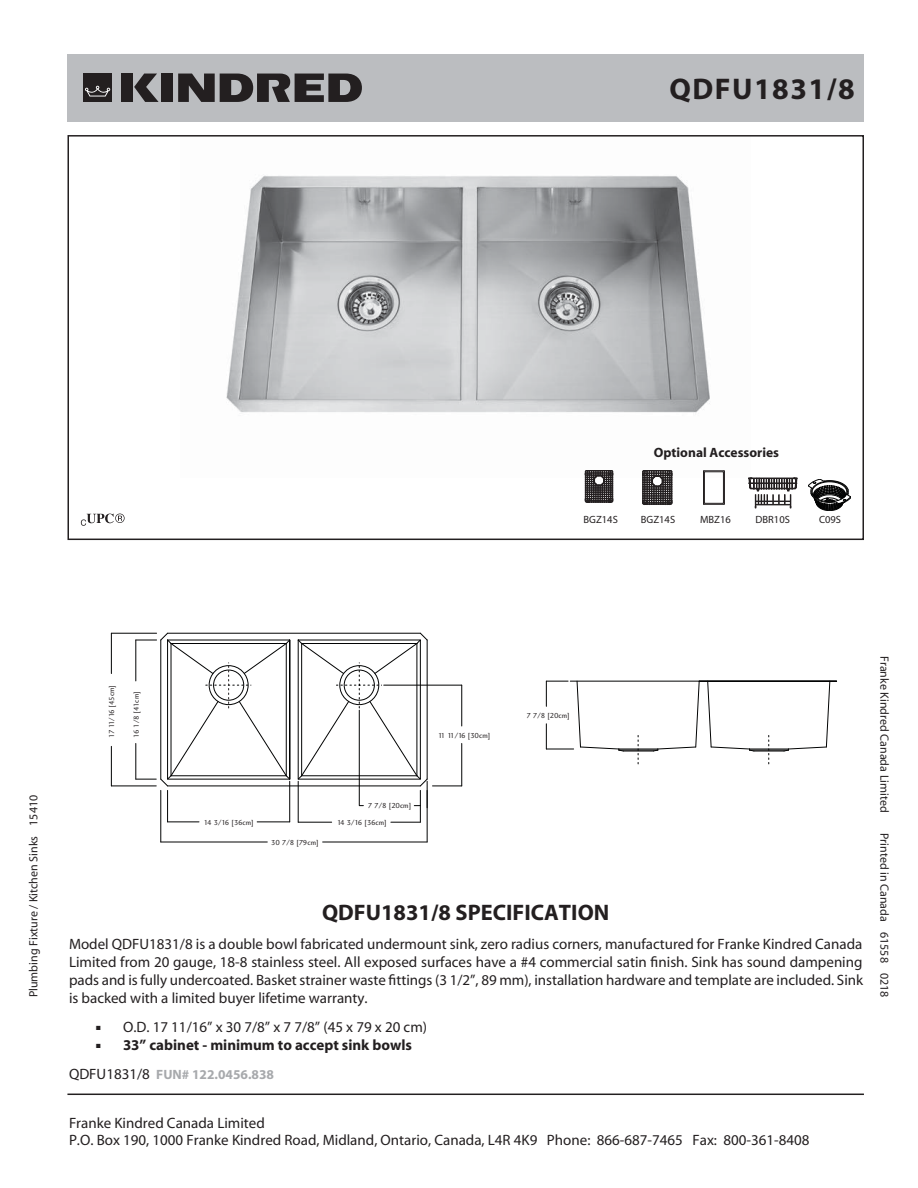
<style>
.page{position:relative;width:918px;height:1188px;background:#fff}
.page>*{position:absolute;margin:0;border:0;box-sizing:border-box;transform-origin:0 0}
.t1{font:700 30px "Myriad";letter-spacing:.05em;color:#231f20}
.t2{font:700 22.5px "Myriad";color:#231f20}
.t3{font:15px/18px "Myriad";color:#231f20;text-align:justify}
.t4{font:700 15px "Myriad";color:#231f20}
.t5{font:700 13.5px "Myriad";color:#a7a9ac}
.t6{font:700 13.5px "Myriad";color:#231f20}
.t7{font:12px "Myriad";color:#231f20}
.t8{font:10.5px "Myriad";color:#231f20}
.t9{font:7.5px "Charlotte Sans Book Plain";letter-spacing:-.06em;color:#231f20}
.t10{font:7.5px "Charlotte Sans Book Plain";letter-spacing:-.13em;color:#231f20}
.t11{font:7.5px "Charlotte Sans Book Plain";letter-spacing:-.12em;color:#231f20}
.s1{font-weight:400;font-size:15px;color:#231f20}
</style>
<div class="page">
<div style="left:68px;top:54px;width:796px;height:68px;background:#bbbdc0"></div>
<img style="left:226px;top:175px;width:525px;height:303px">
<div style="left:68px;top:135px;width:796px;height:405px;border:2px solid #231f20"></div>
<hr style="left:67px;top:1094px;width:797px;height:1px;background:#231f20">
<svg style="left:81px;top:514px;width:44px;height:12px"></svg>
<svg style="left:134px;top:74px;width:25px;height:28px"></svg>
<div style="left:161px;top:74px;width:12px;height:28px;background:#231f20"></div>
<svg style="left:178px;top:74px;width:184px;height:28px"></svg>
<div style="left:84px;top:74px;width:28px;height:28px;background:#231f20"></div>
<div style="left:121px;top:74px;width:12px;height:28px;background:#231f20"></div>
<svg style="left:85px;top:86px;width:25px;height:11px"></svg>
<hr style="left:724px;top:471px;width:1px;height:33px;background:#231f20">
<hr style="left:723px;top:472px;width:1px;height:31px;background:#231f20">
<svg style="left:703px;top:502px;width:22px;height:3px"></svg>
<hr style="left:704px;top:472px;width:1px;height:31px;background:#231f20">
<svg style="left:704px;top:471px;width:20px;height:2px"></svg>
<hr style="left:703px;top:471px;width:1px;height:33px;background:#231f20">
<hr style="left:672px;top:472px;width:1px;height:31px;background:#231f20">
<svg style="left:642px;top:470px;width:30px;height:35px"></svg>
<svg style="left:585px;top:470px;width:28px;height:33px"></svg>
<svg style="left:748px;top:478px;width:49px;height:30px"></svg>
<svg style="left:808px;top:479px;width:43px;height:32px"></svg>
<hr style="left:168px;top:633px;width:252px;height:1px;background:#020303">
<hr style="left:168px;top:786px;width:252px;height:1px;background:#020303">
<hr style="left:570px;top:681px;width:267px;height:1px;background:#020303">
<hr style="left:619px;top:750px;width:39px;height:1px;background:#020303">
<hr style="left:623px;top:751px;width:30px;height:1px;background:#020303">
<svg style="left:653px;top:680px;width:47px;height:72px"></svg>
<hr style="left:619px;top:749px;width:39px;height:1px;background:#020303">
<hr style="left:749px;top:750px;width:39px;height:1px;background:#020303">
<hr style="left:754px;top:751px;width:30px;height:1px;background:#020303">
<hr style="left:749px;top:749px;width:39px;height:1px;background:#020303">
<svg style="left:707px;top:680px;width:48px;height:72px"></svg>
<svg style="left:783px;top:680px;width:48px;height:72px"></svg>
<svg style="left:638px;top:735px;width:1px;height:29px"></svg>
<svg style="left:768px;top:735px;width:1px;height:29px"></svg>
<hr style="left:111px;top:633px;width:46px;height:1px;background:#020303">
<hr style="left:111px;top:786px;width:45px;height:1px;background:#020303">
<hr style="left:111px;top:633px;width:1px;height:41px;background:#020303">
<hr style="left:111px;top:746px;width:1px;height:40px;background:#020303">
<svg style="left:136px;top:632px;width:155px;height:155px"></svg>
<hr style="left:135px;top:743px;width:1px;height:36px;background:#020303">
<hr style="left:135px;top:640px;width:1px;height:41px;background:#020303">
<svg style="left:297px;top:632px;width:165px;height:176px"></svg>
<hr style="left:461px;top:685px;width:1px;height:41px;background:#020303">
<hr style="left:461px;top:743px;width:1px;height:43px;background:#020303">
<svg style="left:546px;top:680px;width:78px;height:72px"></svg>
<hr style="left:160px;top:790px;width:1px;height:52px;background:#020303">
<hr style="left:427px;top:790px;width:1px;height:52px;background:#020303">
<hr style="left:161px;top:842px;width:106px;height:1px;background:#020303">
<hr style="left:323px;top:842px;width:104px;height:1px;background:#020303">
<hr style="left:298px;top:781px;width:1px;height:41px;background:#020303">
<hr style="left:420px;top:790px;width:1px;height:32px;background:#020303">
<hr style="left:298px;top:822px;width:34px;height:1px;background:#020303">
<svg style="left:391px;top:822px;width:29px;height:1px"></svg>
<hr style="left:167px;top:790px;width:1px;height:32px;background:#020303">
<hr style="left:289px;top:781px;width:1px;height:41px;background:#020303">
<hr style="left:168px;top:822px;width:31px;height:1px;background:#020303">
<hr style="left:257px;top:822px;width:33px;height:1px;background:#020303">
<h1 class="t1" style="left:669px;top:77px;width:187px">QDFU1831/8</h1>
<p class="t6" style="left:654px;top:448px;width:127px">Optional Accessories</p>
<p class="t8" style="left:584px;top:515px;width:36px">BGZ14S</p>
<p class="t8" style="left:641px;top:515px;width:36px">BGZ14S</p>
<p class="t8" style="left:700px;top:515px;width:32px">MBZ16</p>
<p class="t8" style="left:756px;top:515px;width:36px">DBR10S</p>
<p class="t8" style="left:819px;top:515px;width:24px">C09S</p>
<p class="t7" style="left:29px;top:997px;width:204px;rotate:-90deg">Plumbing Fixture / Kitchen Sinks 15410</p>
<p class="t10" style="left:109px;top:738px;width:54px;rotate:-90deg">17 11/16 [45cm]</p>
<p class="t9" style="left:133px;top:738px;width:48px;rotate:-90deg">16 1/8 [41cm]</p>
<p class="t9" style="left:368px;top:803px;width:45px">7 7/8 [20cm]</p>
<p class="t9" style="left:204px;top:819px;width:52px">14 3/16 [36cm]</p>
<p class="t9" style="left:337px;top:820px;width:52px">14 3/16 [36cm]</p>
<p class="t9" style="left:271px;top:839px;width:49px">30 7/8 [79cm]</p>
<p class="t11" style="left:438px;top:732px;width:54px">11 11/16 [30cm]</p>
<p class="t9" style="left:526px;top:713px;width:45px">7 7/8 [20cm]</p>
<h2 class="t2" style="left:322px;top:904px;width:289px">QDFU1831/8 SPECIFICATION</h2>
<p class="t3" style="left:69px;top:936px;width:796px">Model QDFU1831/8 is a double bowl fabricated undermount sink, zero radius corners, manufactured for Franke Kindred Canada Limited from 20 gauge, 18-8 stainless steel. All exposed surfaces have a #4 commercial satin finish. Sink has sound dampening pads and is fully undercoated. Basket strainer waste fittings (3 1/2”, 89 mm), installation hardware and template are included. Sink is backed with a limited buyer lifetime warranty.</p>
<p class="t3" style="left:123px;top:1019px;width:306px">O.D. 17 11/16” x 30 7/8” x 7 7/8” (45 x 79 x 20 cm)</p>
<p class="t4" style="left:123px;top:1039px;width:291px">33” cabinet - minimum to accept sink bowls</p>
<p class="t5" style="left:69px;top:1069px;width:207px"><span class="s1">QDFU1831/8</span> FUN# 122.0456.838</p>
<p class="t3" style="left:69px;top:1116px;width:742px;line-height:16.5px">Franke Kindred Canada Limited<br>P.O. Box 190, 1000 Franke Kindred Road, Midland, Ontario, Canada, L4R 4K9 Phone: 866-687-7465 Fax: 800-361-8408</p>
<p class="t7" style="left:889px;top:656px;width:158px;rotate:90deg">Franke Kindred Canada Limited</p>
<p class="t7" style="left:889px;top:833px;width:166px;rotate:90deg">Printed in Canada 61558 0218</p>
</div>
